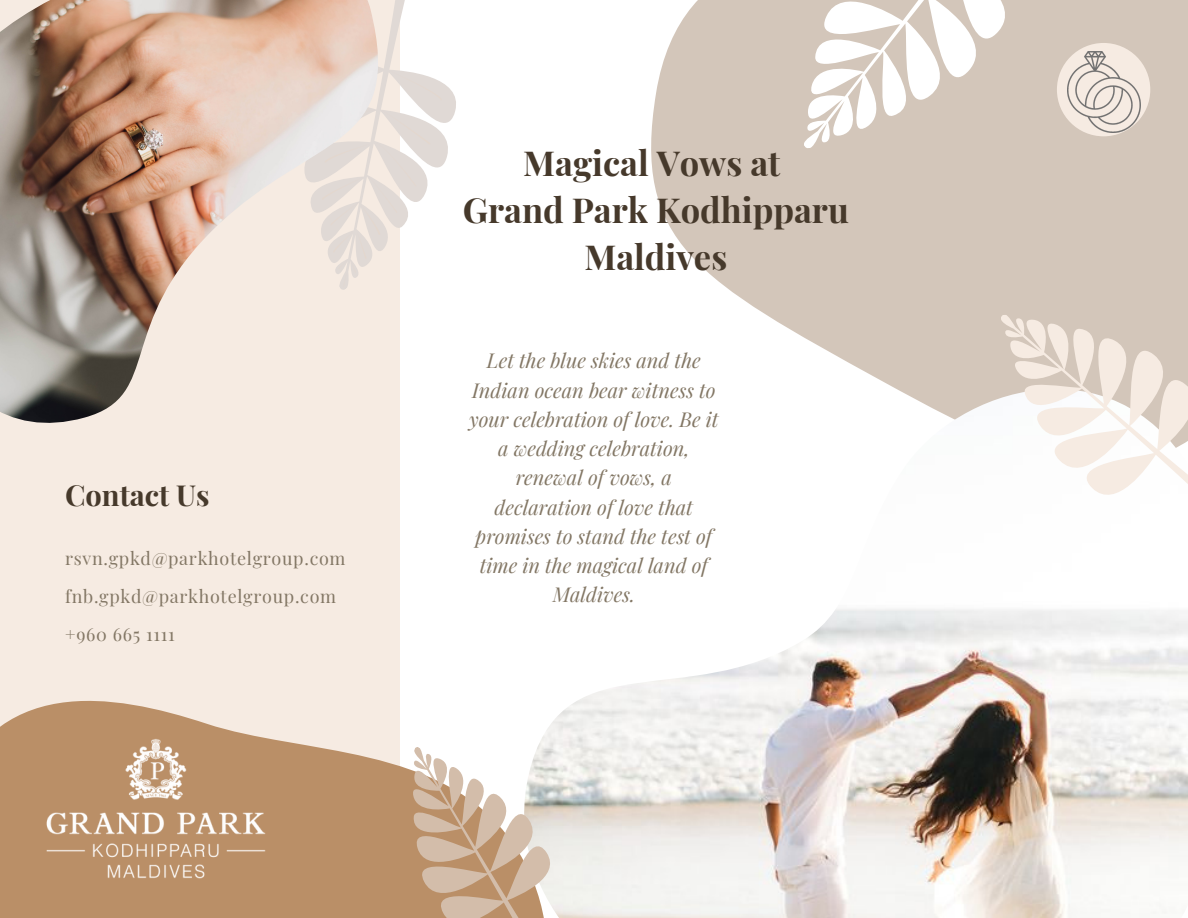
<style>
.page{position:relative;width:1188px;height:918px;background:#fff}
.page>*{position:absolute;margin:0;border:0;box-sizing:border-box;transform-origin:0 0}
.t1{font:700 34.5px/47.2px "Playfair Display";color:#46392b;text-align:center}
.t2{font:700 28.95px "Playfair Display";color:#46392b}
.t3{font:italic 20.1px/29.2px "Playfair Display";color:#837765;text-align:center}
.t4{font:18px/37.8px "Playfair Display";letter-spacing:.04em;color:#837765}
</style>
<div class="page">
<svg style="left:651px;top:0;width:537px;height:389px;background:#d9cec4"></svg>
<div style="left:0;top:0;width:400px;height:918px;background:#f6ebe2"></div>
<svg style="left:0;top:700px;width:369px;height:218px;fill:#ba8f67"></svg>
<div style="left:1057px;top:43px;width:93px;height:93px;background:#f6ebe2;border-radius:50%"></div>
<div style="left:766px;top:0;width:309px;height:149px;background:#d3c6ba"></div>
<svg style="left:780px;top:0;width:226px;height:145px"></svg>
<svg style="left:378px;top:31px;width:78px;height:220px"></svg>
<img style="left:538px;top:389px;width:650px;height:529px">
<svg style="left:1001px;top:295px;width:187px;height:255px"></svg>
<svg style="left:1004px;top:303px;width:181px;height:188px"></svg>
<svg style="left:369px;top:746px;width:235px;height:172px"></svg>
<img style="left:0;top:0;width:378px;height:423px">
<img style="left:33px;top:736px;width:250px;height:150px">
<img style="left:1067px;top:51px;width:73px;height:81px">
<h2 class="t2" style="left:65px;top:475px;width:146px">Contact Us</h2>
<p class="t4" style="left:65px;top:539px;width:282px">rsvn.gpkd@parkhotelgroup.com fnb.gpkd@parkhotelgroup.com +960 665 1111</p>
<h1 class="t1" style="left:463px;top:138px;width:388px">Magical Vows at<br>Grand Park Kodhipparu<br>Maldives</h1>
<p class="t3" style="left:469px;top:345px;width:251px">Let the blue skies and the<br>Indian ocean bear witness to your celebration of love. Be it a wedding celebration, renewal of vows, a declaration of love that promises to stand the test of time in the magical land of<br>Maldives.</p>
</div>
